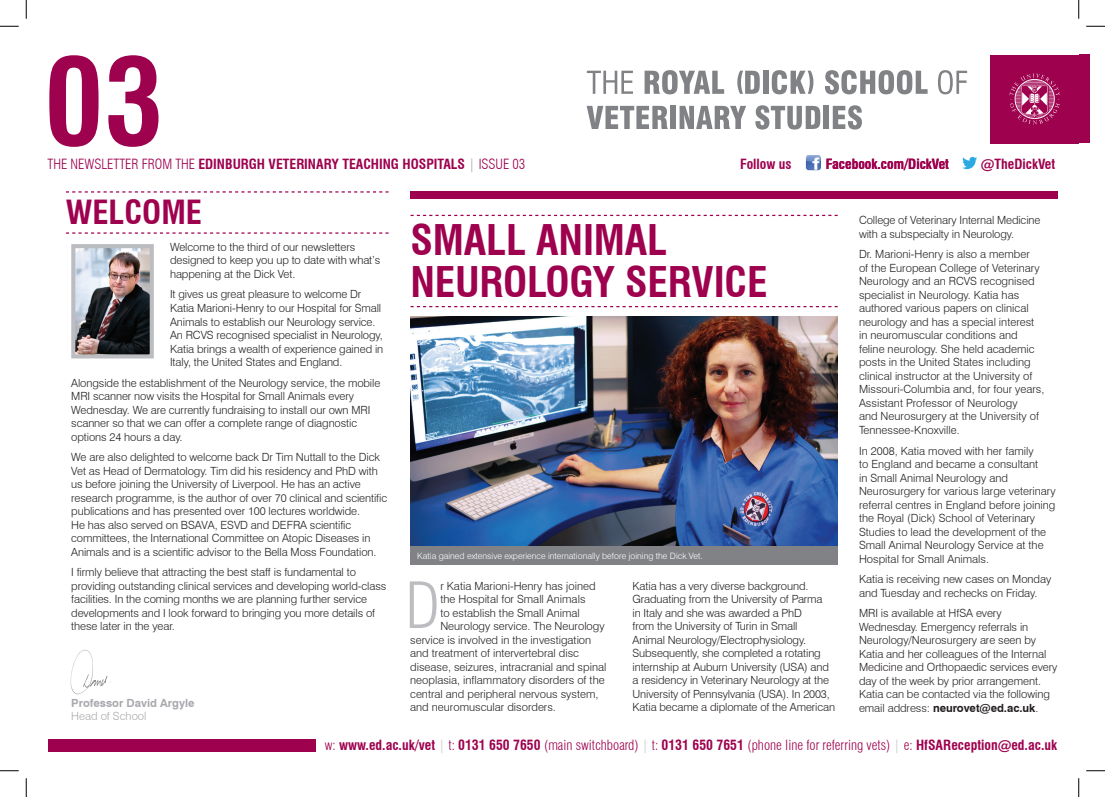
<style>
.page{position:relative;width:1105px;height:797px;background:#fff}
.page>*{position:absolute;margin:0;border:0;box-sizing:border-box;transform-origin:0 0}
.t1{font:700 condensed 118.75px "Swiss 721 BT";color:#9e014e}
.t2{font:300 condensed 62.5px "Swiss 721 BT";color:#bcbdc0}
.t3{font:700 condensed 41.25px/42.5px "Swiss 721 BT";letter-spacing:-.005em;color:#9e014e}
.t4{font:700 condensed 32.5px "Swiss 721 BT";color:#9e014e}
.t5{font:700 condensed 13.75px "Swiss 721 BT";color:#9e014e}
.t6{font:300 11.25px/13.5px "Swiss 721 BT";letter-spacing:-.01em;color:#231f20}
.t7{font:700 11.25px "Swiss 721 BT";color:#a8a9ad}
.t8{font:300 11.25px "Swiss 721 BT";color:#a8a9ad}
.t9{font:300 8.75px "Swiss 721 BT";color:#fff}
.s1{font-weight:300}
.s2{font-weight:300;color:#939598}
.s3{font-weight:700}
.s4{font-weight:300;color:#bcbdc0}
</style>
<div class="page">
<img style="left:70px;top:649px;width:41px;height:46px">
<div style="left:410px;top:191px;width:647px;height:8px;background:#9e014e"></div>
<img style="left:806px;top:155px;width:15px;height:15px">
<svg style="left:962px;top:157px;width:15px;height:12px"></svg>
<svg style="left:66px;top:191px;width:323px;height:1px"></svg>
<svg style="left:66px;top:232px;width:323px;height:2px"></svg>
<img style="left:76px;top:249px;width:73px;height:104px">
<div style="left:71px;top:244px;width:83px;height:114px;border:4px solid #bcbdc0"></div>
<svg style="left:411px;top:215px;width:427px;height:1px"></svg>
<svg style="left:411px;top:306px;width:427px;height:1px"></svg>
<div style="left:48px;top:739px;width:268px;height:12px;background:#9e014e"></div>
<div style="left:990px;top:55px;width:89px;height:88px;background:#9e014e"></div>
<svg style="left:1009px;top:74px;width:51px;height:50px"></svg>
<svg style="left:587px;top:71px;width:46px;height:23px"></svg>
<svg style="left:645px;top:70px;width:79px;height:24px"></svg>
<div style="left:763px;top:71px;width:5px;height:23px;background:#808285"></div>
<svg style="left:825px;top:70px;width:102px;height:24px"></svg>
<svg style="left:938px;top:70px;width:29px;height:24px"></svg>
<svg style="left:587px;top:106px;width:81px;height:23px"></svg>
<div style="left:670px;top:106px;width:6px;height:23px;background:#808285"></div>
<svg style="left:679px;top:106px;width:67px;height:23px"></svg>
<svg style="left:755px;top:105px;width:65px;height:24px"></svg>
<div style="left:824px;top:106px;width:5px;height:23px;background:#808285"></div>
<svg style="left:833px;top:105px;width:29px;height:24px"></svg>
<svg style="left:737px;top:71px;width:23px;height:23px"></svg>
<svg style="left:772px;top:70px;width:41px;height:24px"></svg>
<div style="left:1079px;top:55px;width:10px;height:88px;background:#9e014e"></div>
<img style="left:411px;top:317px;width:427px;height:229px">
<div style="left:411px;top:546px;width:427px;height:18px;background:#808285"></div>
<svg style="left:0;top:25px;width:19px;height:2px"></svg>
<svg style="left:1086px;top:25px;width:19px;height:2px"></svg>
<svg style="left:0;top:770px;width:19px;height:1px"></svg>
<svg style="left:1086px;top:770px;width:19px;height:1px"></svg>
<svg style="left:25px;top:0;width:2px;height:19px"></svg>
<svg style="left:25px;top:778px;width:2px;height:19px"></svg>
<svg style="left:1078px;top:0;width:1px;height:19px"></svg>
<svg style="left:1078px;top:778px;width:1px;height:19px"></svg>
<h1 class="t1" style="left:44px;top:31px;width:120px">03</h1>
<p class="t5" style="left:48px;top:155px;width:479px"><span class="s1">THE NEWSLETTER FROM THE</span> EDINBURGH VETERINARY TEACHING HOSPITALS <span class="s2">|</span> <span class="s1">ISSUE 03</span></p>
<p class="t5" style="left:740px;top:155px;width:53px">Follow us</p>
<h3 class="t4" style="left:66px;top:193px;width:138px">WELCOME</h3>
<p class="t5" style="left:826px;top:155px;width:125px">Facebook.com/DickVet</p>
<p class="t5" style="left:981px;top:155px;width:76px">@TheDickVet</p>
<p class="t6" style="left:859px;top:213px;width:183px">College of Veterinary Internal Medicine with a subspecialty in Neurology.</p>
<p class="t6" style="left:859px;top:247px;width:187px">Dr. Marioni-Henry is also a member<br>of the European College of Veterinary Neurology and an RCVS recognised specialist in Neurology. Katia has authored various papers on clinical neurology and has a special interest in neuromuscular conditions and feline neurology. She held academic posts in the United States including clinical instructor at the University of Missouri-Columbia and, for four years, Assistant Professor of Neurology<br>and Neurosurgery at the University of Tennessee-Knoxville.</p>
<p class="t6" style="left:859px;top:443px;width:198px">In 2008, Katia moved with her family<br>to England and became a consultant<br>in Small Animal Neurology and Neurosurgery for various large veterinary referral centres in England before joining the Royal (Dick) School of Veterinary Studies to lead the development of the Small Animal Neurology Service at the Hospital for Small Animals.</p>
<p class="t6" style="left:859px;top:572px;width:194px">Katia is receiving new cases on Monday and Tuesday and rechecks on Friday.</p>
<p class="t6" style="left:859px;top:606px;width:200px">MRI is available at HfSA every Wednesday. Emergency referrals in Neurology/Neurosurgery are seen by Katia and her colleagues of the Internal Medicine and Orthopaedic services every day of the week by prior arrangement.<br>Katia can be contacted via the following email address: <span class="s3">neurovet@ed.ac.uk</span>.</p>
<h3 class="t3" style="left:411px;top:218px;width:358px">SMALL ANIMAL<br>NEUROLOGY SERVICE</h3>
<p class="t6" style="left:170px;top:240px;width:212px">Welcome to the third of our newsletters designed to keep you up to date with what’s happening at the Dick Vet.</p>
<p class="t6" style="left:170px;top:288px;width:215px">It gives us great pleasure to welcome Dr Katia Marioni-Henry to our Hospital for Small Animals to establish our Neurology service.<br>An RCVS recognised specialist in Neurology, Katia brings a wealth of experience gained in Italy, the United States and England.</p>
<p class="t6" style="left:71px;top:376px;width:311px">Alongside the establishment of the Neurology service, the mobile MRI scanner now visits the Hospital for Small Animals every Wednesday. We are currently fundraising to install our own MRI scanner so that we can offer a complete range of diagnostic options 24 hours a day.</p>
<p class="t6" style="left:71px;top:450px;width:317px">We are also delighted to welcome back Dr Tim Nuttall to the Dick Vet as Head of Dermatology. Tim did his residency and PhD with us before joining the University of Liverpool. He has an active research programme, is the author of over 70 clinical and scientific publications and has presented over 100 lectures worldwide.<br>He has also served on BSAVA, ESVD and DEFRA scientific committees, the International Committee on Atopic Diseases in Animals and is a scientific advisor to the Bella Moss Foundation.</p>
<p class="t6" style="left:71px;top:565px;width:317px">I firmly believe that attracting the best staff is fundamental to providing outstanding clinical services and developing world-class facilities. In the coming months we are planning further service developments and I look forward to bringing you more details of these later in the year.</p>
<p class="t9" style="left:417px;top:550px;width:287px">Katia gained extensive experience internationally before joining the Dick Vet.</p>
<h2 class="t2" style="left:405px;top:567px;width:36px">D</h2>
<p class="t6" style="left:632px;top:579px;width:204px">Katia has a very diverse background.<br>Graduating from the University of Parma<br>in Italy and she was awarded a PhD<br>from the University of Turin in Small<br>Animal Neurology/Electrophysiology.<br>Subsequently, she completed a rotating internship at Auburn University (USA) and a residency in Veterinary Neurology at the University of Pennsylvania (USA). In 2003, Katia became a diplomate of the American</p>
<p class="t6" style="left:440px;top:579px;width:157px">r Katia Marioni-Henry has joined</p>
<p class="t6" style="left:440px;top:592px;width:147px">the Hospital for Small Animals</p>
<p class="t6" style="left:440px;top:606px;width:141px">to establish the Small Animal</p>
<p class="t6" style="left:440px;top:619px;width:166px">Neurology service. The Neurology</p>
<p class="t6" style="left:410px;top:633px;width:183px">service is involved in the investigation</p>
<p class="t6" style="left:410px;top:646px;width:170px">and treatment of intervertebral disc</p>
<p class="t6" style="left:410px;top:660px;width:198px">disease, seizures, intracranial and spinal</p>
<p class="t6" style="left:410px;top:673px;width:196px">neoplasia, inflammatory disorders of the</p>
<p class="t6" style="left:410px;top:687px;width:190px">central and peripheral nervous system,</p>
<p class="t6" style="left:410px;top:700px;width:147px">and neuromuscular disorders.</p>
<p class="t7" style="left:71px;top:695px;width:125px">Professor David Argyle</p>
<p class="t8" style="left:71px;top:709px;width:77px">Head of School</p>
<p class="t5" style="left:325px;top:737px;width:734px"><span class="s1">w:</span> www.ed.ac.uk/vet <span class="s4">|</span> <span class="s1">t:</span> 0131 650 7650 <span class="s1">(main switchboard)</span> <span class="s4">|</span> <span class="s1">t:</span> 0131 650 7651 <span class="s1">(phone line for referring vets)</span> <span class="s4">|</span> <span class="s1">e:</span> HfSAReception@ed.ac.uk</p>
</div>
